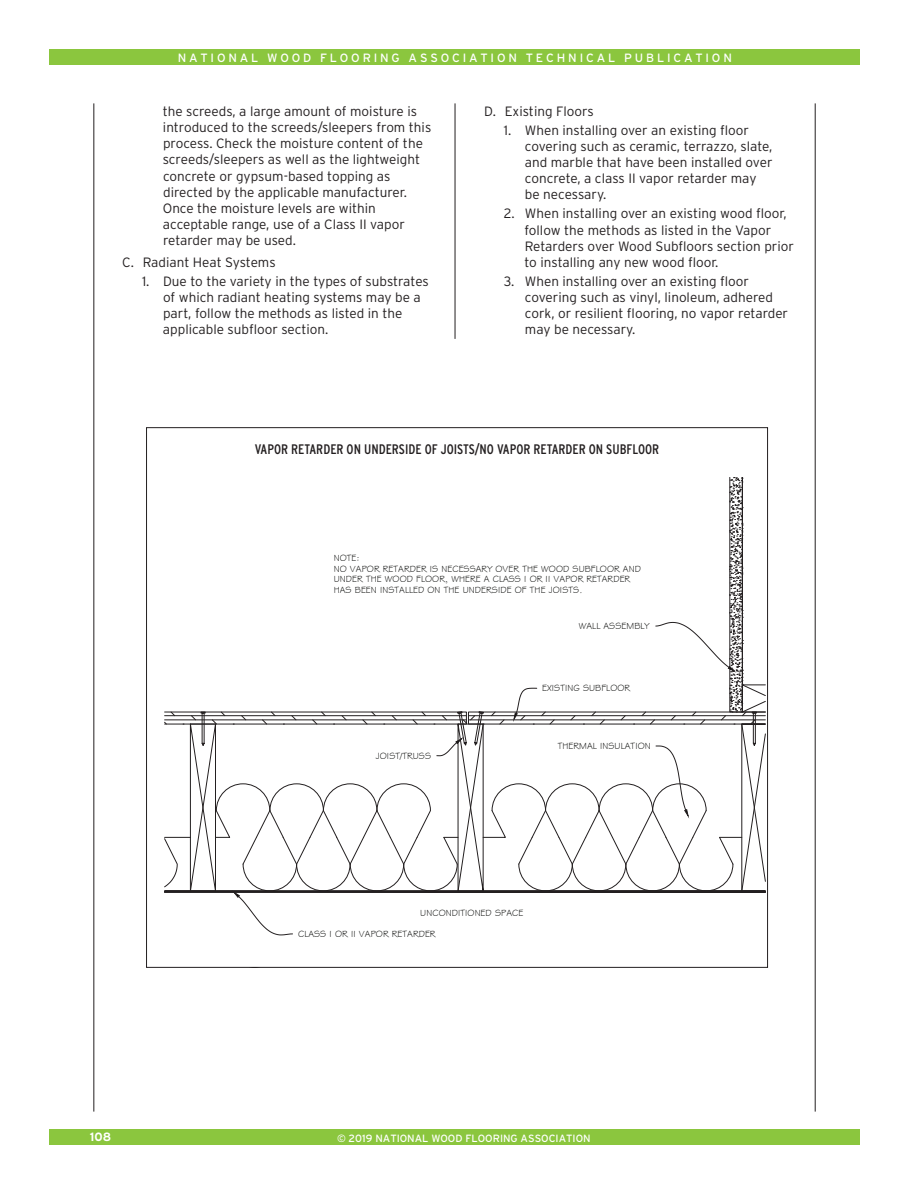
<style>
.page{position:relative;width:911px;height:1179px;background:#fff}
.page>*{position:absolute;margin:0;border:0;box-sizing:border-box;transform-origin:0 0}
.t1{font:condensed 13.8px "Interstate";color:#231f20}
.t2{font:300 13.5px/16.2px "Interstate";color:#231f20}
.t3{font:12px "Interstate";letter-spacing:.235em;color:#fff}
.t4{font:700 12px "Interstate";color:#fff}
.t5{font:10.5px "Interstate";color:#fff}
.t6{font:9.45px/10.5px "Stylus BT";color:#040503}
</style>
<div class="page">
<div style="left:49px;top:49px;width:810px;height:15px;background:#8bc63e"></div>
<div style="left:49px;top:1129px;width:810px;height:16px;background:#8bc63e"></div>
<hr style="left:814px;top:103px;width:1px;height:1008px;background:#231f20">
<hr style="left:93px;top:103px;width:1px;height:1008px;background:#231f20">
<svg style="left:164px;top:477px;width:601px;height:459px"></svg>
<svg style="left:237px;top:967px;width:34px;height:1px"></svg>
<hr style="left:454px;top:103px;width:1px;height:236px;background:#231f20">
<p class="t3" style="left:178px;top:50px;width:555px">NATIONAL WOOD FLOORING ASSOCIATION TECHNICAL PUBLICATION</p>
<p class="t2" style="left:163px;top:103px;width:270px">the screeds, a large amount of moisture is introduced to the screeds/sleepers from this process. Check the moisture content of the screeds/sleepers as well as the lightweight concrete or gypsum-based topping as directed by the applicable manufacturer.<br>Once the moisture levels are within acceptable range, use of a Class II vapor retarder may be used.</p>
<p class="t2" style="left:122px;top:254px;width:155px">C. Radiant Heat Systems</p>
<p class="t2" style="left:163px;top:273px;width:267px;text-indent:-21px">1. Due to the variety in the types of substrates of which radiant heating systems may be a part, follow the methods as listed in the applicable subfloor section.</p>
<p class="t2" style="left:484px;top:103px;width:111px">D. Existing Floors</p>
<p class="t2" style="left:524px;top:122px;width:249px;text-indent:-21px">1. When installing over an existing floor covering such as ceramic, terrazzo, slate, and marble that have been installed over concrete, a class II vapor retarder may be necessary.</p>
<p class="t2" style="left:524px;top:205px;width:271px;text-indent:-21px">2. When installing over an existing wood floor, follow the methods as listed in the Vapor Retarders over Wood Subfloors section prior to installing any new wood floor.</p>
<p class="t2" style="left:524px;top:273px;width:264px;text-indent:-21px">3. When installing over an existing floor covering such as vinyl, linoleum, adhered cork, or resilient flooring, no vapor retarder may be necessary.</p>
<p class="t1" style="left:255px;top:440px;width:405px">VAPOR RETARDER ON UNDERSIDE OF JOISTS/NO VAPOR RETARDER ON SUBFLOOR</p>
<p class="t6" style="left:333px;top:553px;width:308px">NOTE:<br>NO VAPOR RETARDER IS NECESSARY OVER THE WOOD SUBFLOOR AND UNDER THE WOOD FLOOR, WHERE A CLASS I OR II VAPOR RETARDER HAS BEEN INSTALLED ON THE UNDERSIDE OF THE JOISTS.</p>
<p class="t6" style="left:578px;top:621px;width:72px">WALL ASSEMBLY</p>
<p class="t6" style="left:542px;top:683px;width:90px">EXISTING SUBFLOOR</p>
<p class="t6" style="left:375px;top:750px;width:57px">JOIST/TRUSS</p>
<p class="t6" style="left:557px;top:741px;width:94px">THERMAL INSULATION</p>
<p class="t6" style="left:420px;top:907px;width:104px">UNCONDITIONED SPACE</p>
<p class="t6" style="left:298px;top:929px;width:139px">CLASS I OR II VAPOR RETARDER</p>
<p class="t4" style="left:90px;top:1130px;width:23px">108</p>
<p class="t5" style="left:337px;top:1131px;width:255px">© 2019 NATIONAL WOOD FLOORING ASSOCIATION</p>
</div>
